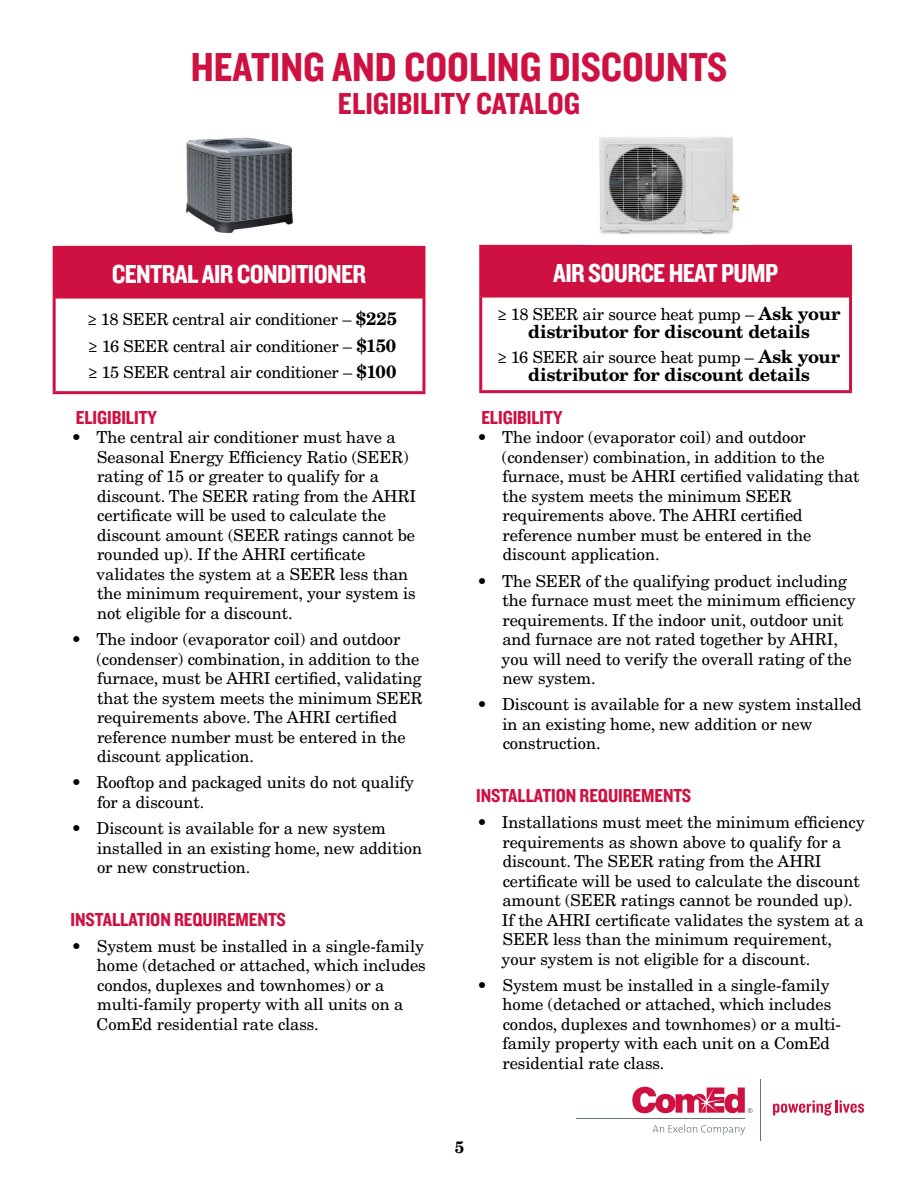
<style>
.page{position:relative;width:918px;height:1188px;background:#fff}
.page>*{position:absolute;margin:0;border:0;box-sizing:border-box;transform-origin:0 0}
.Header__H1{font:42px "Knockout 50 Welterweight";color:#ce1141}
.Header__H1-2{font:31.5px "Knockout 50 Welterweight";color:#ce1141}
.ADA_LI_REV{font:27px "Knockout 50 Welterweight";letter-spacing:-.025em;color:#fff}
.List_Copy_11pt{font:19.5px "Knockout 50 Welterweight";letter-spacing:-.005em;color:#ce1141}
.Header__H1-3{font:19.5px "Knockout 50 Welterweight";letter-spacing:-.005em;color:#ce1141}
.t1{font:700 18px "New Century Schlbk LT Std";letter-spacing:-.015em;color:#000}
.t2{font:16.5px/19.5px "New Century Schlbk LT Std";letter-spacing:-.005em;color:#000}
.t3{font:700 16.5px "New Century Schlbk LT Std";color:#000}
.s1{font-weight:700;font-size:18px}
</style>
<div class="page">
<svg style="left:652px;top:1125px;width:93px;height:10px"></svg>
<hr style="left:576px;top:1119px;width:169px;height:1px;background:#68737a">
<hr style="left:760px;top:1079px;width:1px;height:61px;background:#68737a">
<svg style="left:632px;top:1087px;width:121px;height:26px"></svg>
<svg style="left:773px;top:1100px;width:91px;height:16px"></svg>
<div style="left:54px;top:247px;width:370px;height:51px;background:#ce1141"></div>
<hr style="left:53px;top:246px;width:372px;height:3px;background:#ce1141">
<hr style="left:53px;top:391px;width:372px;height:3px;background:#ce1141">
<hr style="left:56px;top:297px;width:366px;height:2px;background:#ce1141">
<hr style="left:422px;top:249px;width:3px;height:49px;background:#ce1141">
<hr style="left:422px;top:298px;width:3px;height:93px;background:#ce1141">
<hr style="left:53px;top:249px;width:3px;height:49px;background:#ce1141">
<hr style="left:53px;top:298px;width:3px;height:93px;background:#ce1141">
<img style="left:186px;top:137px;width:108px;height:97px">
<div style="left:481px;top:246px;width:370px;height:51px;background:#ce1141"></div>
<hr style="left:479px;top:245px;width:373px;height:3px;background:#ce1141">
<hr style="left:479px;top:390px;width:373px;height:3px;background:#ce1141">
<hr style="left:482px;top:296px;width:367px;height:2px;background:#ce1141">
<hr style="left:849px;top:248px;width:3px;height:49px;background:#ce1141">
<hr style="left:849px;top:297px;width:3px;height:93px;background:#ce1141">
<hr style="left:479px;top:248px;width:3px;height:49px;background:#ce1141">
<hr style="left:479px;top:297px;width:3px;height:93px;background:#ce1141">
<img style="left:599px;top:137px;width:141px;height:98px">
<h1 class="Header__H1" style="left:191px;top:39px;width:538px">HEATING AND COOLING DISCOUNTS</h1>
<h1 class="Header__H1-2" style="left:338px;top:83px;width:244px">ELIGIBILITY CATALOG</h1>
<p class="ADA_LI_REV" style="left:112px;top:257px;width:256px">CENTRAL AIR CONDITIONER</p>
<p class="t2" style="left:88px;top:310px;width:311px">≥ 18 SEER central air conditioner – <span class="s1">$225</span></p>
<p class="t2" style="left:89px;top:336px;width:309px">≥ 16 SEER central air conditioner – <span class="s1">$150</span></p>
<p class="t2" style="left:88px;top:363px;width:310px">≥ 15 SEER central air conditioner – <span class="s1">$100</span></p>
<h1 class="Header__H1-3" style="left:76px;top:405px;width:83px">ELIGIBILITY</h1>
<p class="t2" style="left:97px;top:428px;width:321px;text-indent:-25px">• The central air conditioner must have a Seasonal Energy Efficiency Ratio (SEER) rating of 15 or greater to qualify for a discount. The SEER rating from the AHRI certificate will be used to calculate the discount amount (SEER ratings cannot be rounded up). If the AHRI certificate validates the system at a SEER less than the minimum requirement, your system is not eligible for a discount.</p>
<p class="t2" style="left:96px;top:629px;width:328px;text-indent:-25px">• The indoor (evaporator coil) and outdoor (condenser) combination, in addition to the furnace, must be AHRI certified, validating that the system meets the minimum SEER requirements above. The AHRI certified reference number must be entered in the discount application.</p>
<p class="t2" style="left:97px;top:773px;width:319px;text-indent:-25px">• Rooftop and packaged units do not qualify for a discount.</p>
<p class="t2" style="left:97px;top:818px;width:327px;text-indent:-25px">• Discount is available for a new system installed in an existing home, new addition or new construction.</p>
<p class="List_Copy_11pt" style="left:71px;top:906px;width:217px">INSTALLATION REQUIREMENTS</p>
<p class="t2" style="left:97px;top:936px;width:331px;text-indent:-25px">• System must be installed in a single-family home (detached or attached, which includes condos, duplexes and townhomes) or a multi-family property with all units on a ComEd residential rate class.</p>
<p class="ADA_LI_REV" style="left:553px;top:256px;width:227px">AIR SOURCE HEAT PUMP</p>
<p class="t2" style="left:498px;top:305px;width:344px">≥ 18 SEER air source heat pump – <span class="s1">Ask your</span></p>
<p class="t1" style="left:528px;top:321px;width:283px">distributor for discount details</p>
<p class="t2" style="left:498px;top:348px;width:344px">≥ 16 SEER air source heat pump – <span class="s1">Ask your</span></p>
<p class="t1" style="left:528px;top:363px;width:283px">distributor for discount details</p>
<h1 class="Header__H1-3" style="left:481px;top:405px;width:83px">ELIGIBILITY</h1>
<p class="t2" style="left:502px;top:428px;width:359px;text-indent:-25px">• The indoor (evaporator coil) and outdoor (condenser) combination, in addition to the furnace, must be AHRI certified validating that the system meets the minimum SEER requirements above. The AHRI certified reference number must be entered in the discount application.</p>
<p class="t2" style="left:502px;top:571px;width:356px;text-indent:-25px">• The SEER of the qualifying product including the furnace must meet the minimum efficiency requirements. If the indoor unit, outdoor unit and furnace are not rated together by AHRI, you will need to verify the overall rating of the new system.</p>
<p class="t2" style="left:503px;top:695px;width:361px;text-indent:-25px">• Discount is available for a new system installed in an existing home, new addition or new construction.</p>
<p class="List_Copy_11pt" style="left:476px;top:783px;width:217px">INSTALLATION REQUIREMENTS</p>
<p class="t2" style="left:502px;top:812px;width:365px;text-indent:-25px">• Installations must meet the minimum efficiency requirements as shown above to qualify for a discount. The SEER rating from the AHRI certificate will be used to calculate the discount amount (SEER ratings cannot be rounded up).<br>If the AHRI certificate validates the system at a SEER less than the minimum requirement, your system is not eligible for a discount.</p>
<p class="t2" style="left:503px;top:975px;width:340px;text-indent:-25px">• System must be installed in a single-family home (detached or attached, which includes condos, duplexes and townhomes) or a multi&shy;family property with each unit on a ComEd residential rate class.</p>
<p class="t3" style="left:455px;top:1136px;width:11px">5</p>
</div>
